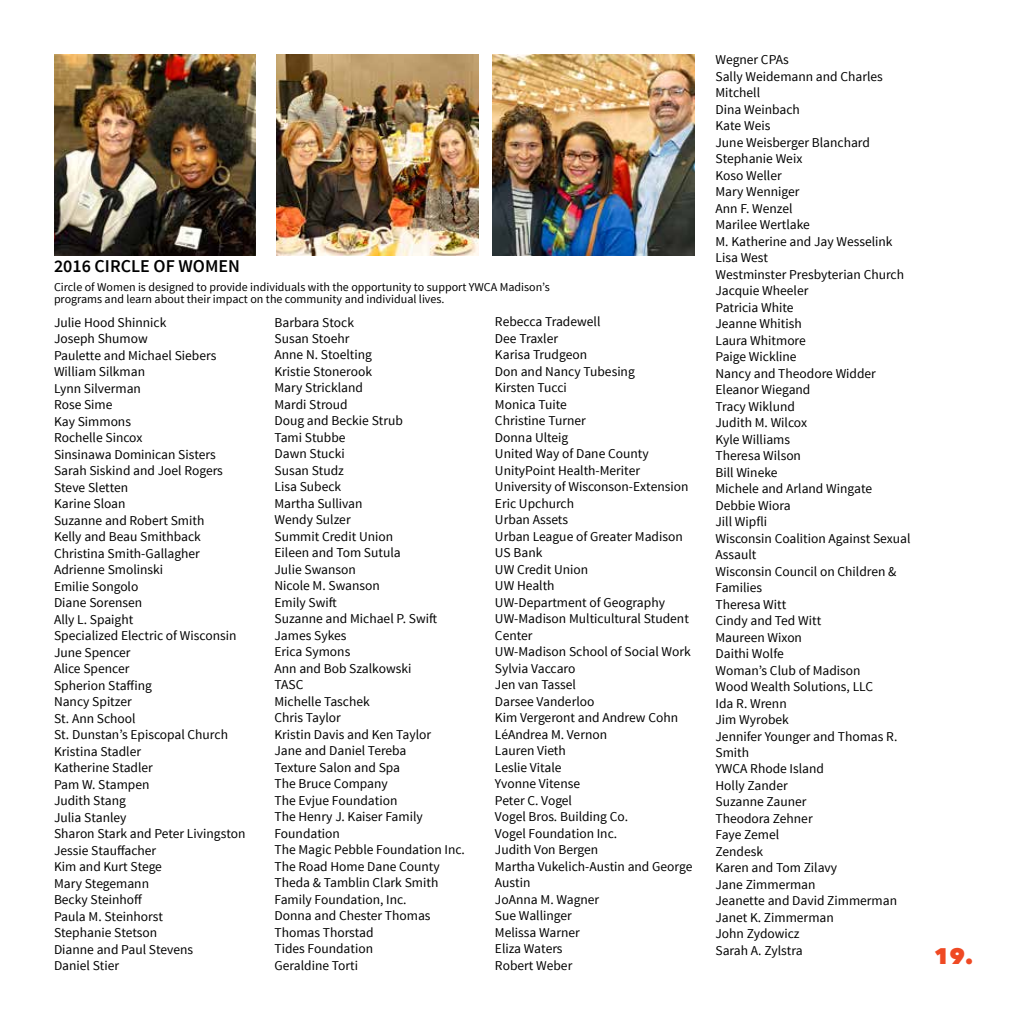
<style>
.page{position:relative;width:1026px;height:1026px;background:#fff}
.page>*{position:absolute;margin:0;border:0;box-sizing:border-box;transform-origin:0 0}
.t1{font:800 22.5px "Avenir Next LT Pro";color:#ef4923}
.t2{font:600 18px "Source Sans Pro";color:#000}
.t3{font:13.5px/16.5px "Source Sans Pro";color:#000}
.t4{font:12px/12px "Source Sans Pro";color:#000}
.s1{color:#fff}
</style>
<div class="page">
<img style="left:54px;top:54px;width:202px;height:202px">
<img style="left:276px;top:54px;width:202px;height:202px">
<img style="left:493px;top:54px;width:202px;height:202px">
<h2 class="t2" style="left:54px;top:255px;width:152px">2016 CIRCLE OF WOME</h2>
<h2 class="t2" style="left:228px;top:255px;width:13px">N</h2>
<p class="t4" style="left:54px;top:281px;width:497px">Circle of Women is designed to provide individuals with the opportunity to support YWCA Madison’s programs and learn about their impact on the community and individual lives.</p>
<p class="t3" style="left:54px;top:314px;width:193px">Julie Hood Shinnick<br>Joseph Shumow<br>Paulette and Michael Siebers<br>William Silkman<br>Lynn Silverman<br>Rose Sime<br>Kay Simmons<br>Rochelle Sincox<br>Sinsinawa Dominican Sisters<br>Sarah Siskind and Joel Rogers<br>Steve Sletten<br>Karine Sloan<br>Suzanne and Robert Smith<br>Kelly and Beau Smithback<br>Christina Smith-Gallagher<br>Adrienne Smolinski<br>Emilie Songolo<br>Diane Sorensen<br>Ally L. Spaight<br>Specialized Electric of Wisconsin<br>June Spencer<br>Alice Spencer<br>Spherion Staffing<br>Nancy Spitzer<br>St. Ann School<br>St. Dunstan’s Episcopal Church<br>Kristina Stadler<br>Katherine Stadler<br>Pam W. Stampen<br>Judith Stang<br>Julia Stanley<br>Sharon Stark and Peter Livingston<br>Jessie Stauffacher<br>Kim and Kurt Stege<br>Mary Stegemann<br>Becky Steinhoff<br>Paula M. Steinhorst<br>Stephanie Stetson<br>Dianne and Paul Stevens<br>Daniel Stier</p>
<p class="t3" style="left:274px;top:314px;width:192px">Barbara Stock<br>Susan Stoehr<br>Anne N. Stoelting<br>Kristie Stonerook<br>Mary Strickland<br>Mardi Stroud<br>Doug and Beckie Strub<br>Tami Stubbe<br>Dawn Stucki<br>Susan Studz<br>Lisa Subeck<br>Martha Sullivan<br>Wendy Sulzer<br>Summit Credit Union<br>Eileen and Tom Sutula<br>Julie Swanson<br>Nicole M. Swanson<br>Emily Swift<br>Suzanne and Michael P. Swift<br>James Sykes<br>Erica Symons<br>Ann and Bob Szalkowski<br>TASC<br>Michelle Taschek<br>Chris Taylor<br>Kristin Davis and Ken Taylor<br>Jane and Daniel Tereba<br>Texture Salon and Spa<br>The Bruce Company<br>The Evjue Foundation<br>The Henry J. Kaiser Family<br>Foundation<br>The Magic Pebble Foundation Inc.<br>The Road Home Dane County<br>Theda &amp; Tamblin Clark Smith<br>Family Foundation, Inc.<br>Donna and Chester Thomas<br>Thomas Thorstad<br>Tides Foundation<br>Geraldine Torti</p>
<p class="t3" style="left:495px;top:314px;width:199px">Rebecca Tradewell<br>Dee Traxler<br>Karisa Trudgeon<br>Don and Nancy Tubesing<br>Kirsten Tucci<br>Monica Tuite<br>Christine Turner<br>Donna Ulteig<br>United Way of Dane County<br>UnityPoint Health-Meriter<br>University of Wisconson-Extension<br>Eric Upchurch<br>Urban Assets<br>Urban League of Greater Madison<br>US Bank<br>UW Credit Union<br>UW Health<br>UW-Department of Geography<br>UW-Madison Multicultural Student<br>Center<br>UW-Madison School of Social Work<br>Sylvia Vaccaro<br>Jen van Tassel<br>Darsee Vanderloo<br>Kim Vergeront and Andrew Cohn<br>LéAndrea M. Vernon<br>Lauren Vieth<br>Leslie Vitale<br>Yvonne Vitense<br>Peter C. Vogel<br>Vogel Bros. Building Co.<br>Vogel Foundation Inc.<br>Judith Von Bergen<br>Martha Vukelich-Austin and George<br>Austin<br>JoAnna M. Wagner<br>Sue Wallinger<br>Melissa Warner<br>Eliza Waters<br>Robert Weber</p>
<p class="t3" style="left:716px;top:52px;width:197px">Wegner CPAs<br>Sally Weidemann and Charles<br>Mitchell<br>Dina Weinbach<br>Kate Weis<br>June Weisberger Blanchard<br>Stephanie Weix<br>Koso Weller<br>Mary Wenniger<br>Ann F. Wenzel<br>Marilee Wertlake<br>M. Katherine and Jay Wesselink<br>Lisa West<br>Westminster Presbyterian Church<br>Jacquie Wheeler<br>Patricia White<br>Jeanne Whitish<br>Laura Whitmore<br>Paige Wickline<br>Nancy and Theodore Widder<br>Eleanor Wiegand<br>Tracy Wiklund<br>Judith M. Wilcox<br>Kyle Williams<br>Theresa Wilson<br>Bill Wineke<br>Michele and Arland Wingate<br>Debbie Wiora<br>Jill Wipfli<br>Wisconsin Coalition Against Sexual<br>Assault<br>Wisconsin Council on Children &amp;<br>Families<br>Theresa Witt<br>Cindy and Ted Witt<br>Maureen Wixon<br>Daithi Wolfe<br>Woman’s Club of Madison<br>Wood Wealth Solutions, LLC<br>Ida R. Wrenn<br>Jim Wyrobek<br>Jennifer Younger and Thomas R.<br>Smith<br>YWCA Rhode Island<br>Holly Zander<br>Suzanne Zauner<br>Theodora Zehner<br>Faye Zemel<br>Zendesk<br>Karen and Tom Zilavy<br>Jane Zimmerman<br>Jeanette and David Zimmerman<br>Janet K. Zimmerman<br>John Zydowicz<br>Sarah A. Zylstra</p>
<h1 class="t1" style="left:918px;top:942px;width:57px"><span class="s1">0</span>19.</h1>
</div>
